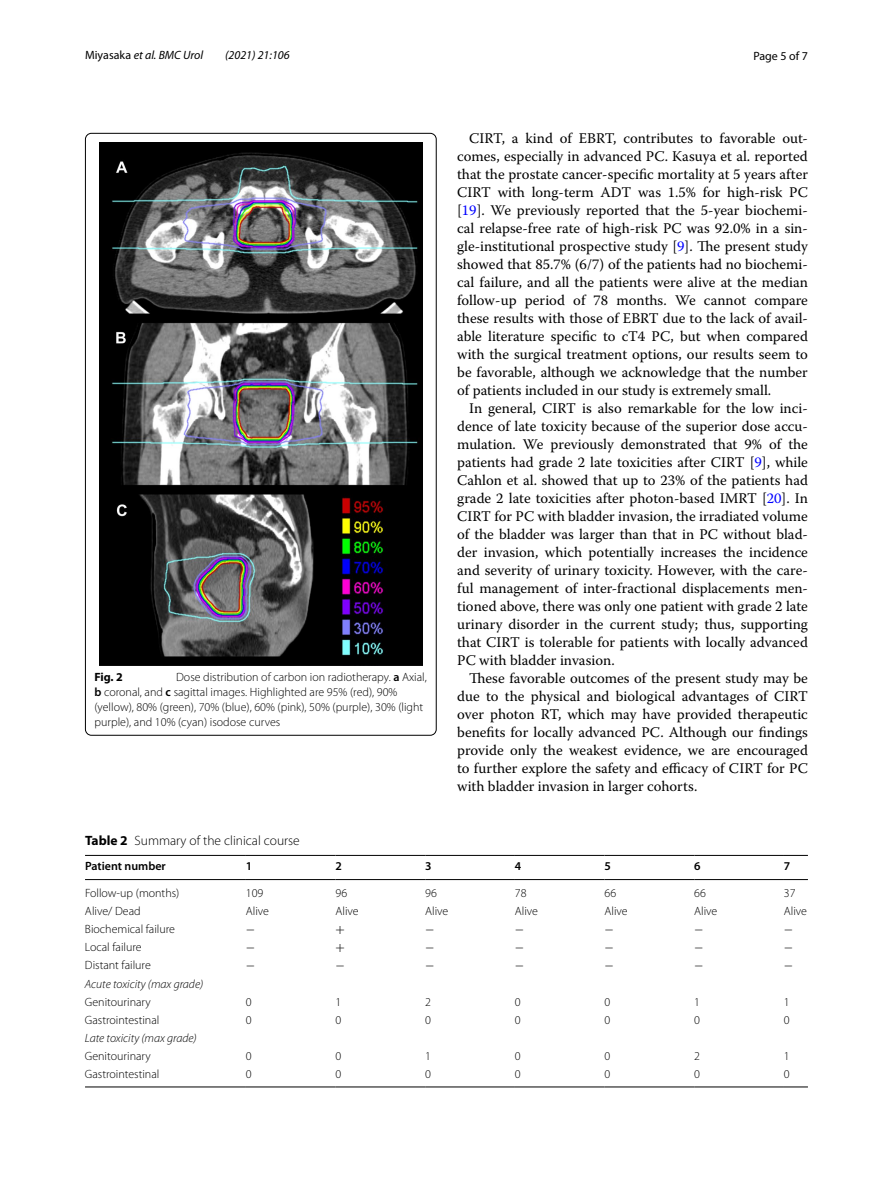
<style>
.page{position:relative;width:893px;height:1187px;background:#fff}
.page>*{position:absolute;margin:0;border:0;box-sizing:border-box;transform-origin:0 0}
.t1{font:14.7px/18px "Warnock Pro";color:#000;text-align:justify}
.t2{font:300 13.5px "Myriad Pro";color:#000}
.t3{font:300 12px/15px "Myriad Pro";color:#000}
.t4{font:italic 300 12px "Myriad Pro";color:#000}
.t5{font:italic 12px "Myriad Pro";color:#000}
.t6{font:12px "MTSY";color:#000}
.t7{font:600 12px "Myriad Pro";color:#000}
.t8{font:12px "Myriad Pro";color:#000}
.t9{font:700 12px "Myriad Pro";color:#000}
.s1{font-style:normal}
.s2{font-weight:600}
.s3{color:#00f}
.s4{font-weight:700}
</style>
<div class="page">
<img style="left:99px;top:142px;width:323px;height:523px">
<hr style="left:85px;top:855px;width:161px;height:1px;background:#000">
<hr style="left:85px;top:879px;width:161px;height:1px;background:#000">
<hr style="left:246px;top:855px;width:90px;height:1px;background:#000">
<hr style="left:246px;top:879px;width:90px;height:1px;background:#000">
<hr style="left:336px;top:855px;width:89px;height:1px;background:#000">
<hr style="left:336px;top:879px;width:89px;height:1px;background:#000">
<hr style="left:425px;top:855px;width:90px;height:1px;background:#000">
<hr style="left:425px;top:879px;width:90px;height:1px;background:#000">
<hr style="left:515px;top:855px;width:90px;height:1px;background:#000">
<hr style="left:515px;top:879px;width:90px;height:1px;background:#000">
<hr style="left:605px;top:855px;width:89px;height:1px;background:#000">
<hr style="left:605px;top:879px;width:89px;height:1px;background:#000">
<hr style="left:694px;top:855px;width:90px;height:1px;background:#000">
<hr style="left:694px;top:879px;width:90px;height:1px;background:#000">
<svg style="left:784px;top:855px;width:24px;height:1px"></svg>
<svg style="left:784px;top:879px;width:24px;height:1px"></svg>
<hr style="left:85px;top:1086px;width:161px;height:1px;background:#000">
<hr style="left:246px;top:1086px;width:90px;height:1px;background:#000">
<hr style="left:336px;top:1086px;width:89px;height:1px;background:#000">
<hr style="left:425px;top:1086px;width:90px;height:1px;background:#000">
<hr style="left:515px;top:1086px;width:90px;height:1px;background:#000">
<hr style="left:605px;top:1086px;width:89px;height:1px;background:#000">
<hr style="left:694px;top:1086px;width:90px;height:1px;background:#000">
<svg style="left:784px;top:1086px;width:24px;height:1px"></svg>
<p class="t5" style="left:85px;top:48px;width:120px"><span class="s1">Miyasaka</span> et al. BMC Urol</p>
<p class="t5" style="left:225px;top:48px;width:66px">(2021) 21:106</p>
<p class="t8" style="left:753px;top:48px;width:56px">Page 5 of 7</p>
<p class="t3" style="left:94px;top:669px;width:334px;text-indent:82px">Dose distribution of carbon ion radiotherapy. <span class="s2">a</span> Axial, <span class="s2">b</span> coronal, and <span class="s2">c</span> sagittal images. Highlighted are 95% (red), 90% (yellow), 80% (green), 70% (blue), 60% (pink), 50% (purple), 30% (light purple), and 10% (cyan) isodose curves</p>
<p class="t9" style="left:94px;top:668px;width:30px">Fig. 2</p>
<p class="t1" style="left:457px;top:128px;width:352px;text-indent:12px">CIRT, a kind of EBRT, contributes to favorable out&shy;comes, especially in advanced PC. Kasuya et al. reported that the prostate cancer-specific mortality at 5 years after CIRT with long-term ADT was 1.5% for high-risk PC [<span class="s3">19</span>]. We previously reported that the 5-year biochemi&shy;cal relapse-free rate of high-risk PC was 92.0% in a sin&shy;gle-institutional prospective study [<span class="s3">9</span>]. The present study showed that 85.7% (6/7) of the patients had no biochemi&shy;cal failure, and all the patients were alive at the median follow-up period of 78 months. We cannot compare these results with those of EBRT due to the lack of avail&shy;able literature specific to cT4 PC, but when compared with the surgical treatment options, our results seem to be favorable, although we acknowledge that the number of patients included in our study is extremely small.</p>
<p class="t1" style="left:457px;top:398px;width:352px;text-indent:12px">In general, CIRT is also remarkable for the low inci&shy;dence of late toxicity because of the superior dose accu&shy;mulation. We previously demonstrated that 9% of the patients had grade 2 late toxicities after CIRT [<span class="s3">9</span>], while Cahlon et al. showed that up to 23% of the patients had grade 2 late toxicities after photon-based IMRT [<span class="s3">20</span>]. In CIRT for PC with bladder invasion, the irradiated volume of the bladder was larger than that in PC without blad&shy;der invasion, which potentially increases the incidence and severity of urinary toxicity. However, with the care&shy;ful management of inter-fractional displacements men&shy;tioned above, there was only one patient with grade 2 late urinary disorder in the current study; thus, supporting that CIRT is tolerable for patients with locally advanced PC with bladder invasion.</p>
<p class="t1" style="left:457px;top:668px;width:352px;text-indent:12px">These favorable outcomes of the present study may be due to the physical and biological advantages of CIRT over photon RT, which may have provided therapeutic benefits for locally advanced PC. Although our findings provide only the weakest evidence, we are encouraged to further explore the safety and efficacy of CIRT for PC with bladder invasion in larger cohorts.</p>
<p class="t2" style="left:85px;top:833px;width:216px"><span class="s4">Table 2</span> Summary of the clinical course</p>
<p class="t7" style="left:85px;top:858px;width:82px">Patient number</p>
<p class="t7" style="left:246px;top:858px;width:8px">1</p>
<p class="t7" style="left:336px;top:858px;width:8px">2</p>
<p class="t7" style="left:425px;top:858px;width:8px">3</p>
<p class="t7" style="left:515px;top:858px;width:8px">4</p>
<p class="t7" style="left:605px;top:858px;width:8px">5</p>
<p class="t7" style="left:694px;top:858px;width:8px">6</p>
<p class="t7" style="left:784px;top:858px;width:8px">7</p>
<p class="t3" style="left:85px;top:885px;width:96px">Follow-up (months)</p>
<p class="t3" style="left:246px;top:885px;width:19px">109</p>
<p class="t3" style="left:336px;top:885px;width:13px">96</p>
<p class="t3" style="left:425px;top:885px;width:13px">96</p>
<p class="t3" style="left:515px;top:885px;width:13px">78</p>
<p class="t3" style="left:605px;top:885px;width:13px">66</p>
<p class="t3" style="left:694px;top:885px;width:13px">66</p>
<p class="t3" style="left:784px;top:885px;width:13px">37</p>
<p class="t3" style="left:85px;top:903px;width:57px">Alive/ Dead</p>
<p class="t3" style="left:246px;top:903px;width:25px">Alive</p>
<p class="t3" style="left:336px;top:903px;width:25px">Alive</p>
<p class="t3" style="left:425px;top:903px;width:25px">Alive</p>
<p class="t3" style="left:515px;top:903px;width:25px">Alive</p>
<p class="t3" style="left:604px;top:903px;width:25px">Alive</p>
<p class="t3" style="left:694px;top:903px;width:25px">Alive</p>
<p class="t3" style="left:784px;top:903px;width:25px">Alive</p>
<p class="t3" style="left:85px;top:921px;width:92px">Biochemical failure</p>
<p class="t6" style="left:246px;top:921px;width:11px">−</p>
<p class="t6" style="left:335px;top:921px;width:11px">+</p>
<p class="t6" style="left:425px;top:921px;width:11px">−</p>
<p class="t6" style="left:515px;top:921px;width:11px">−</p>
<p class="t6" style="left:604px;top:921px;width:11px">−</p>
<p class="t6" style="left:694px;top:921px;width:11px">−</p>
<p class="t6" style="left:784px;top:921px;width:11px">−</p>
<p class="t3" style="left:85px;top:939px;width:58px">Local failure</p>
<p class="t6" style="left:246px;top:939px;width:11px">−</p>
<p class="t6" style="left:335px;top:939px;width:11px">+</p>
<p class="t6" style="left:425px;top:939px;width:11px">−</p>
<p class="t6" style="left:515px;top:939px;width:11px">−</p>
<p class="t6" style="left:604px;top:939px;width:11px">−</p>
<p class="t6" style="left:694px;top:939px;width:11px">−</p>
<p class="t6" style="left:784px;top:939px;width:11px">−</p>
<p class="t3" style="left:85px;top:957px;width:67px">Distant failure</p>
<p class="t6" style="left:246px;top:958px;width:11px">−</p>
<p class="t6" style="left:335px;top:958px;width:11px">−</p>
<p class="t6" style="left:425px;top:958px;width:11px">−</p>
<p class="t6" style="left:515px;top:958px;width:11px">−</p>
<p class="t6" style="left:604px;top:958px;width:11px">−</p>
<p class="t6" style="left:694px;top:958px;width:11px">−</p>
<p class="t6" style="left:784px;top:958px;width:11px">−</p>
<p class="t4" style="left:85px;top:977px;width:120px">Acute toxicity (max grade)</p>
<p class="t3" style="left:85px;top:994px;width:67px">Genitourinary</p>
<p class="t3" style="left:246px;top:994px;width:7px">0</p>
<p class="t3" style="left:335px;top:994px;width:7px">1</p>
<p class="t3" style="left:425px;top:994px;width:7px">2</p>
<p class="t3" style="left:515px;top:994px;width:7px">0</p>
<p class="t3" style="left:604px;top:994px;width:7px">0</p>
<p class="t3" style="left:694px;top:994px;width:7px">1</p>
<p class="t3" style="left:784px;top:994px;width:7px">1</p>
<p class="t3" style="left:85px;top:1012px;width:76px">Gastrointestinal</p>
<p class="t3" style="left:246px;top:1012px;width:7px">0</p>
<p class="t3" style="left:335px;top:1012px;width:7px">0</p>
<p class="t3" style="left:425px;top:1012px;width:7px">0</p>
<p class="t3" style="left:515px;top:1012px;width:7px">0</p>
<p class="t3" style="left:604px;top:1012px;width:7px">0</p>
<p class="t3" style="left:694px;top:1012px;width:7px">0</p>
<p class="t3" style="left:784px;top:1012px;width:7px">0</p>
<p class="t4" style="left:85px;top:1031px;width:113px">Late toxicity (max grade)</p>
<p class="t3" style="left:85px;top:1048px;width:67px">Genitourinary</p>
<p class="t3" style="left:246px;top:1048px;width:7px">0</p>
<p class="t3" style="left:335px;top:1048px;width:7px">0</p>
<p class="t3" style="left:425px;top:1048px;width:7px">1</p>
<p class="t3" style="left:515px;top:1048px;width:7px">0</p>
<p class="t3" style="left:604px;top:1048px;width:7px">0</p>
<p class="t3" style="left:694px;top:1048px;width:7px">2</p>
<p class="t3" style="left:784px;top:1048px;width:7px">1</p>
<p class="t3" style="left:85px;top:1066px;width:76px">Gastrointestinal</p>
<p class="t3" style="left:246px;top:1066px;width:7px">0</p>
<p class="t3" style="left:335px;top:1066px;width:7px">0</p>
<p class="t3" style="left:425px;top:1066px;width:7px">0</p>
<p class="t3" style="left:515px;top:1066px;width:7px">0</p>
<p class="t3" style="left:604px;top:1066px;width:7px">0</p>
<p class="t3" style="left:694px;top:1066px;width:7px">0</p>
<p class="t3" style="left:784px;top:1066px;width:7px">0</p>
</div>
